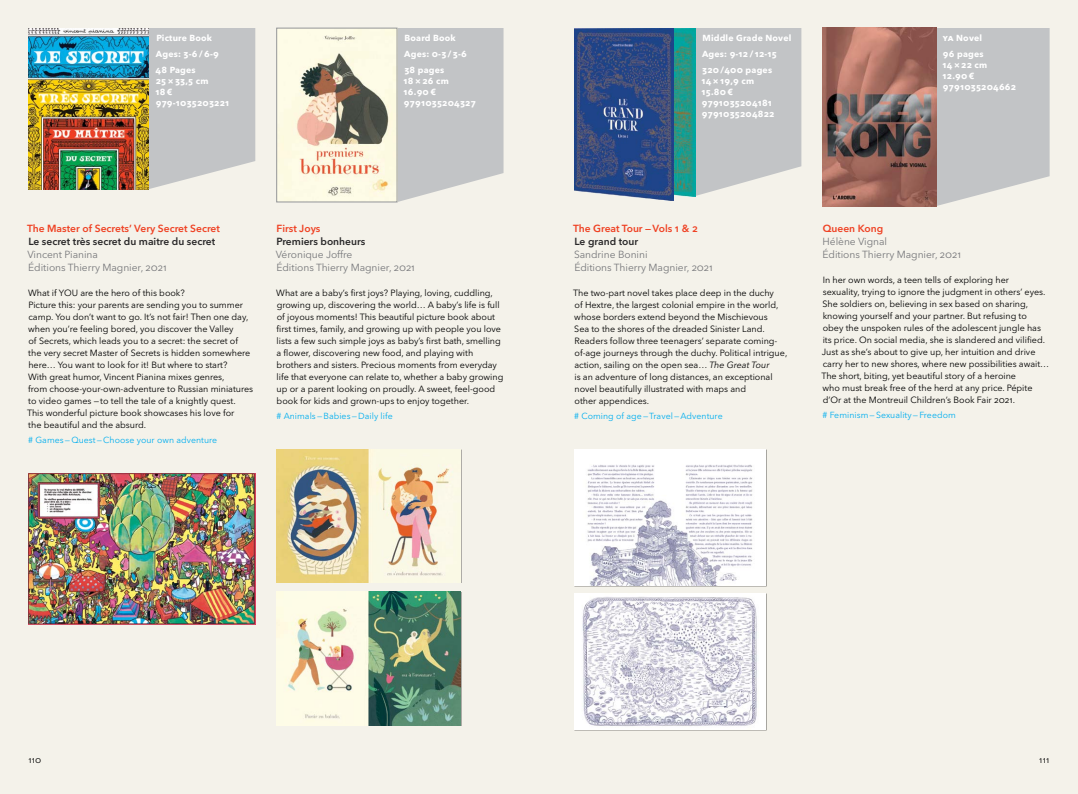
<style>
.page{position:relative;width:1078px;height:794px;background:#fff}
.page>*{position:absolute;margin:0;border:0;box-sizing:border-box;transform-origin:0 0}
.t1{font:10.2px/13px "Avenir Next LT Pro";letter-spacing:-.005em;color:#77787b}
.t2{font:600 10.2px "Avenir Next LT Pro";color:#ef4123}
.t3{font:600 10.2px "Avenir Next LT Pro";color:#292829}
.t4{font:9px/12px "Avenir Next LT Pro";color:#000}
.t5{font:700 8.8px/11px "Avenir Next LT Pro";letter-spacing:.02em;color:#fff}
.t6{font:8.8px "Avenir Next LT Pro";letter-spacing:.005em;color:#00aeef}
.s1{font-size:9px}
.s2{font-style:italic}
</style>
<div class="page">
<div style="left:0;top:0;width:1077px;height:794px;background:#f4f2ea"></div>
<svg style="left:397px;top:28px;width:106px;height:174px;background:#c6c7c8"></svg>
<img style="left:278px;top:35px;width:117px;height:161px">
<div style="left:276px;top:28px;width:121px;height:174px;border:1px solid #939598"></div>
<svg style="left:694px;top:28px;width:107px;height:168px;background:#c2c7c8"></svg>
<img style="left:674px;top:28px;width:20px;height:168px">
<img style="left:574px;top:28px;width:99px;height:173px">
<svg style="left:935px;top:28px;width:114px;height:178px;background:#c5c5c6"></svg>
<svg style="left:149px;top:28px;width:106px;height:161px;background:#c6c7c9"></svg>
<img style="left:574px;top:449px;width:191px;height:137px">
<img style="left:574px;top:593px;width:191px;height:137px">
<img style="left:276px;top:449px;width:176px;height:133px">
<img style="left:276px;top:592px;width:185px;height:133px">
<img style="left:28px;top:473px;width:227px;height:151px">
<img style="left:822px;top:28px;width:113px;height:178px">
<img style="left:28px;top:28px;width:121px;height:161px">
<p class="t5" style="left:156px;top:30px;width:65px;line-height:16px">Picture Book<br>Ages: 3-6 / 6-9<br>48 Pages</p>
<p class="t5" style="left:155px;top:75px;width:75px">25×33,5 cm<br>18€<br>979-1035203221</p>
<p class="t5" style="left:404px;top:30px;width:64px;line-height:16px">Board Book<br>Ages: 0-3 / 3-6<br>38 pages</p>
<p class="t5" style="left:403px;top:75px;width:74px">18×26 cm<br>16.90 €<br>9791035204327</p>
<p class="t2" style="left:27px;top:222px;width:194px">The Master of Secrets’ Very Secret Secret</p>
<p class="t3" style="left:28px;top:235px;width:188px">Le secret très secret du maitre du secret</p>
<p class="t1" style="left:27px;top:248px;width:141px">Vincent Pianina<br>Éditions Thierry Magnier, 2021</p>
<p class="t4" style="left:28px;top:287px;width:38px">What if YOU</p>
<p class="t4" style="left:27px;top:287px;width:227px;text-indent:53px">are the hero of this book?<br>Picture this: your parents are sending you to summer camp. You don’t want to go. It’s not fair! Then one day, when you’re feeling bored, you discover the Valley<br>of Secrets, which leads you to a secret: the secret of<br>the very secret Master of Secrets is hidden somewhere here… You want to look for it! B ut where to start?<br>With great humor, Vincent Pianina mixes genres,<br>from choose-your-own-adventure to Russian miniatures to video games —to tell the tale of a knightly quest.<br>This wonderful picture book showcases his love for<br>the beautiful and the absurd.</p>
<p class="t6" style="left:28px;top:435px;width:190px"># Games—Quest— Choose your own adventure</p>
<p class="t2" style="left:276px;top:222px;width:45px">First Joys</p>
<p class="t3" style="left:276px;top:235px;width:90px">Premiers bonheurs</p>
<p class="t1" style="left:276px;top:248px;width:141px">Véronique Joffre<br>Éditions Thierry Magnier, 2021</p>
<p class="t4" style="left:276px;top:287px;width:228px">What are a baby’s first joys? Playing, loving, cuddling, growing up, discovering the world… A baby’s life is full of joyous moments! This beautiful picture book about first times, family, and growing up with people you love lists a few such simple joys as baby’s first bath, smelling a flower, discovering new food, and playing with brothers and sisters. Precious moments from everyday life that everyone can relate to, whether a baby growing up or a parent looking on proudly. A sweet, feel-good book for kids and grown-ups to enjoy together.</p>
<p class="t6" style="left:276px;top:411px;width:118px"># Animals— Babies— Daily life</p>
<p class="t5" style="left:702px;top:30px;width:91px;line-height:16px">Middle Grade Novel<br>Ages: 9-12 / 12-15<br>320 /400 pages</p>
<p class="t5" style="left:701px;top:75px;width:74px">14×19,9 cm<br>15.80 €<br>9791035204181<br>9791035204822</p>
<p class="t5" style="left:942px;top:30px;width:42px;line-height:16px"><span class="s1">YA</span> Novel<br>96 pages</p>
<p class="t5" style="left:942px;top:59px;width:75px">14×22 cm<br>12.90 €<br>9791035204662</p>
<p class="t2" style="left:573px;top:222px;width:126px">The Great Tour —Vols 1 &amp; 2</p>
<p class="t3" style="left:574px;top:235px;width:65px">Le grand tour</p>
<p class="t1" style="left:574px;top:248px;width:140px">Sandrine Bonini<br>Éditions Thierry Magnier, 2021</p>
<p class="t4" style="left:573px;top:287px;width:216px">The two-part novel takes place deep in the duchy<br>of Hextre, the largest colonial empire in the world, whose borders extend beyond the Mischievous<br>Sea to the shores of the dreaded Sinister Land.<br>Readers follow three teenagers’ separate coming&shy;of-age journeys through the duchy. Political intrigue, action, sailing on the open sea… <span class="s2">The Great Tour<br></span>is an adventure of long distances, an exceptional novel beautifully illustrated with maps and<br>other appendices.</p>
<p class="t6" style="left:574px;top:411px;width:150px"># Coming of age—Travel—Adventure</p>
<p class="t2" style="left:822px;top:222px;width:62px">Queen Kong</p>
<p class="t1" style="left:822px;top:235px;width:140px">Hélène Vignal<br>Éditions Thierry Magnier, 2021</p>
<p class="t4" style="left:821px;top:274px;width:229px">In her own words, a teen tells of exploring her<br>sexuality, trying to ignore the judgment in others’ eyes.<br>She soldiers on, believing in sex based on sharing, knowing yourself and your partner. B ut refusing to<br>obey the unspoken rules of the adolescent jungle has its price. On social media, she is slandered and vilified.<br>Just as she’s about to give up, her intuition and drive carry her to new shores, where new possibilities await… The short, biting, yet beautiful story of a heroine<br>who must break free of the herd at any price. Pépite d’Or at the Montreuil Children’s Book Fair 2021.</p>
<p class="t6" style="left:822px;top:410px;width:135px"># Feminism— Sexuality—Freedom</p>
<p class="t4" style="left:28px;top:754px;width:15px">110</p>
<p class="t4" style="left:1038px;top:754px;width:12px">111</p>
</div>
